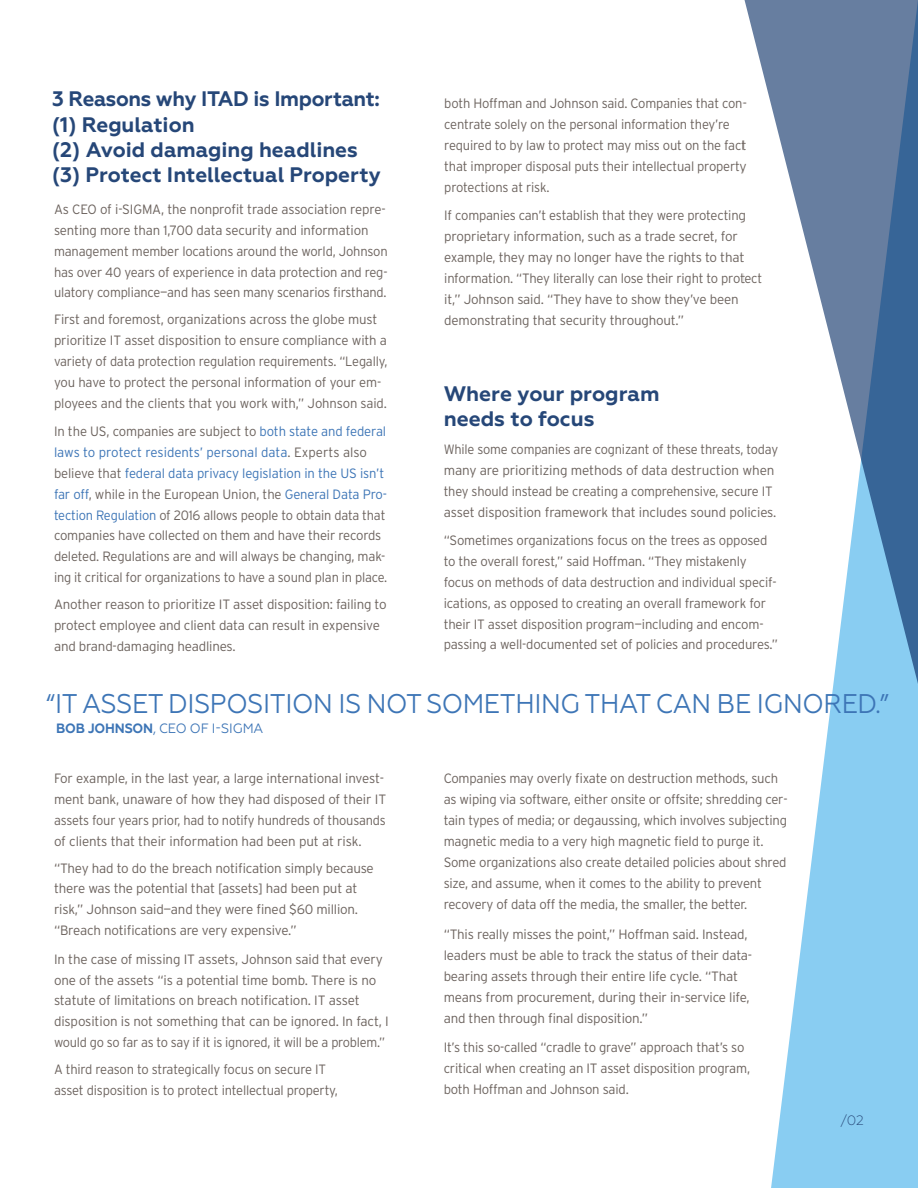
<style>
.page{position:relative;width:918px;height:1188px;background:#fff}
.page>*{position:absolute;margin:0;border:0;box-sizing:border-box;transform-origin:0 0}
.t1{font:27px "Geometria";letter-spacing:-.015em;color:#3d75b6;scale:.94 1}
.t2{font:700 21px/25.2px "Geometria";color:#264778}
.t3{font:300 13.5px/20.9px "Interstate";letter-spacing:-.015em;color:#6c635e}
.t4{font:300 13.5px/21px "Interstate";letter-spacing:-.015em;color:#6c635e;scale:.96 1}
.t5{font:300 13.5px/20.9px "Interstate";letter-spacing:-.015em;color:#6c635e;scale:.95 1}
.t6{font:13.5px "Geometria";letter-spacing:-.01em;color:#3d75b6;scale:.96 1}
.t7{font:300 13.5px "Geometria";color:#264778}
.s1{color:#3d75b6}
.s2{font-weight:700}
</style>
<div class="page">
<svg style="left:771px;top:684px;width:147px;height:504px;fill:#89cdf2"></svg>
<svg style="left:744px;top:0;width:174px;height:684px"></svg>
<p class="t2" style="left:52px;top:87px;width:330px">3 Reasons why ITAD is Important: (1) Regulation<br>(2) Avoid damaging headlines (3) Protect Intellectual Property</p>
<p class="t3" style="left:54px;top:199px;width:335px">As CEO of i-SIGMA, the nonprofit trade association repre&shy;senting more than 1,700 data security and information management member locations around the world, Johnson has over 40 years of experience in data protection and reg&shy;ulatory compliance—and has seen many scenarios firsthand.</p>
<p class="t3" style="left:54px;top:309px;width:335px">First and foremost, organizations across the globe must prioritize IT asset disposition to ensure compliance with a variety of data protection regulation requirements. “Legally, you have to protect the personal information of your em&shy;ployees and the clients that you work with,” Johnson said.</p>
<p class="t3" style="left:54px;top:421px;width:335px">In the US, companies are subject to <span class="s1">both state and federal laws to protect residents’ personal data</span>. Experts also believe that <span class="s1">federal data privacy legislation in the US isn’t far off</span>, while in the European Union, the <span class="s1">General Data Pro&shy;tection Regulation</span> of 2016 allows people to obtain data that companies have collected on them and have their records deleted. Regulations are and will always be changing, mak&shy;ing it critical for organizations to have a sound plan in place.</p>
<p class="t3" style="left:54px;top:594px;width:334px">Another reason to prioritize IT asset disposition: failing to protect employee and client data can result in expensive and brand-damaging headlines.</p>
<p class="t4" style="left:444px;top:93px;width:316px">both Hoffman and Johnson said. Companies that con&shy;centrate solely on the personal information they’re required to by law to protect may miss out on the fact that improper disposal puts their intellectual property protections at risk.</p>
<p class="t4" style="left:444px;top:205px;width:333px">If companies can’t establish that they were protecting proprietary information, such as a trade secret, for example, they may no longer have the rights to that information. “They literally can lose their right to protect it,” Johnson said. “They have to show they’ve been demonstrating that security throughout.”</p>
<p class="t2" style="left:444px;top:382px;width:217px">Where your program needs to focus</p>
<p class="t5" style="left:444px;top:439px;width:354px">While some companies are cognizant of these threats, today many are prioritizing methods of data destruction when they should instead be creating a comprehensive, secure IT asset disposition framework that includes sound policies.</p>
<p class="t3" style="left:444px;top:530px;width:336px">“Sometimes organizations focus on the trees as opposed to the overall forest,” said Hoffman. “They mistakenly focus on methods of data destruction and individual specif&shy;ications, as opposed to creating an overall framework for their IT asset disposition program—including and encom&shy;passing a well-documented set of policies and procedures.”</p>
<p class="t1" style="left:46px;top:688px;width:898px">“IT ASSET DISPOSITION IS NOT SOMETHING THAT CAN BE IGNORED.”</p>
<p class="t6" style="left:56px;top:720px;width:217px"><span class="s2">BOB JOHNSON</span>, CEO OF I-SIGMA</p>
<p class="t3" style="left:54px;top:768px;width:334px">For example, in the last year, a large international invest&shy;ment bank, unaware of how they had disposed of their IT assets four years prior, had to notify hundreds of thousands of clients that their information had been put at risk.</p>
<p class="t3" style="left:54px;top:857px;width:321px">“They had to do the breach notification simply because there was the potential that [assets] had been put at risk,” Johnson said—and they were fined $60 million. “Breach notifications are very expensive.”</p>
<p class="t3" style="left:54px;top:948px;width:336px">In the case of missing IT assets, Johnson said that every one of the assets “is a potential time bomb. There is no statute of limitations on breach notification. IT asset disposition is not something that can be ignored. In fact, I would go so far as to say if it is ignored, it will be a problem.”</p>
<p class="t4" style="left:54px;top:1059px;width:297px">A third reason to strategically focus on secure IT asset disposition is to protect intellectual property,</p>
<p class="t3" style="left:444px;top:768px;width:345px">Companies may overly fixate on destruction methods, such as wiping via software, either onsite or offsite; shredding cer&shy;tain types of media; or degaussing, which involves subjecting magnetic media to a very high magnetic field to purge it.<br>Some organizations also create detailed policies about shred size, and assume, when it comes to the ability to prevent recovery of data off the media, the smaller, the better.</p>
<p class="t3" style="left:444px;top:924px;width:310px">“This really misses the point,” Hoffman said. Instead, leaders must be able to track the status of their data&shy;bearing assets through their entire life cycle. “That means from procurement, during their in-service life, and then through final disposition.”</p>
<p class="t3" style="left:444px;top:1036px;width:308px">It’s this so-called “cradle to grave” approach that’s so critical when creating an IT asset disposition program, both Hoffman and Johnson said.</p>
<p class="t7" style="left:841px;top:1112px;width:25px">/02</p>
</div>
